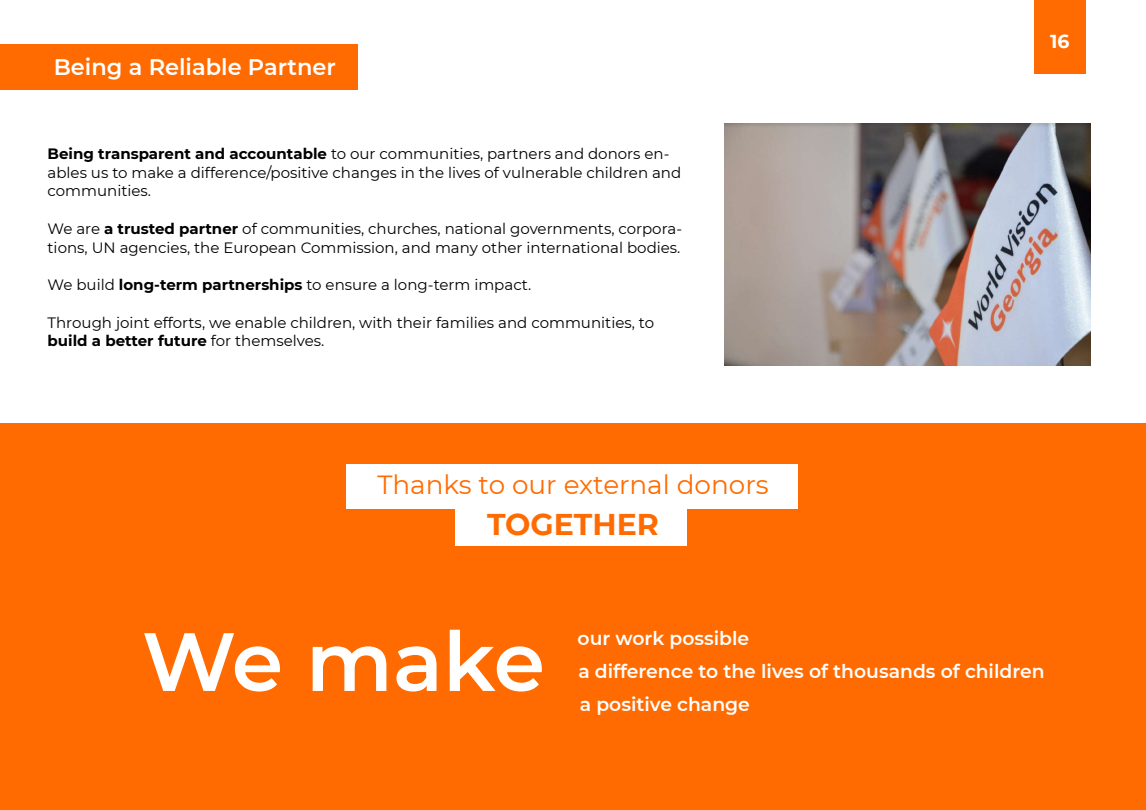
<style>
.page{position:relative;width:1146px;height:810px;background:#fff}
.page>*{position:absolute;margin:0;border:0;box-sizing:border-box;transform-origin:0 0}
.t1{font:600 82.5px "Montserrat";letter-spacing:-.01em;color:#fff}
.t2{font:700 30px "Montserrat";color:#ff6b00}
.t3{font:26.25px "Montserrat";color:#ff6b00}
.t4{font:600 22.5px "Montserrat";color:#fff}
.t5{font:600 18.75px/33px "Montserrat";color:#fff}
.t6{font:700 18.75px "Montserrat";color:#fff}
.t7{font:15px/18.8px "Montserrat";color:#000}
.s1{font-weight:700}
</style>
<div class="page">
<div style="left:0;top:424px;width:1145px;height:386px;background:#ff6b00"></div>
<div style="left:0;top:44px;width:357px;height:46px;background:#ff6b00"></div>
<div style="left:1034px;top:0;width:51px;height:74px;background:#ff6b00"></div>
<div style="left:346px;top:464px;width:451px;height:45px;background:#fff"></div>
<div style="left:455px;top:501px;width:232px;height:45px;background:#fff"></div>
<img style="left:724px;top:123px;width:366px;height:243px">
<h3 class="t4" style="left:54px;top:51px;width:284px">Being a Reliable Partner</h3>
<p class="t7" style="left:48px;top:144px;width:635px"><span class="s1">Being transparent and accountable</span> to our communities, partners and donors en&shy;ables us to make a difference/positive changes in the lives of vulnerable children and communities.</p>
<p class="t7" style="left:48px;top:219px;width:636px">We are <span class="s1">a trusted partner</span> of communities, churches, national governments, corpora&shy;tions, UN agencies, the European Commission, and many other international bodies.</p>
<p class="t7" style="left:48px;top:275px;width:485px">We build <span class="s1">long-term partnerships</span> to ensure a long-term impact.</p>
<p class="t7" style="left:48px;top:312px;width:608px">Through joint efforts, we enable children, with their families and communities, to <span class="s1">build a better future</span> for themselves.</p>
<h3 class="t3" style="left:377px;top:467px;width:392px">Thanks to our external donors</h3>
<h2 class="t2" style="left:487px;top:503px;width:173px">TOGETHER</h2>
<p class="t6" style="left:1050px;top:28px;width:21px">16</p>
<h1 class="t1" style="left:142px;top:603px;width:404px">We make</h1>
<p class="t5" style="left:577px;top:621px;width:468px">our work possible<br>a difference to the lives of thousands of children a positive change</p>
</div>
